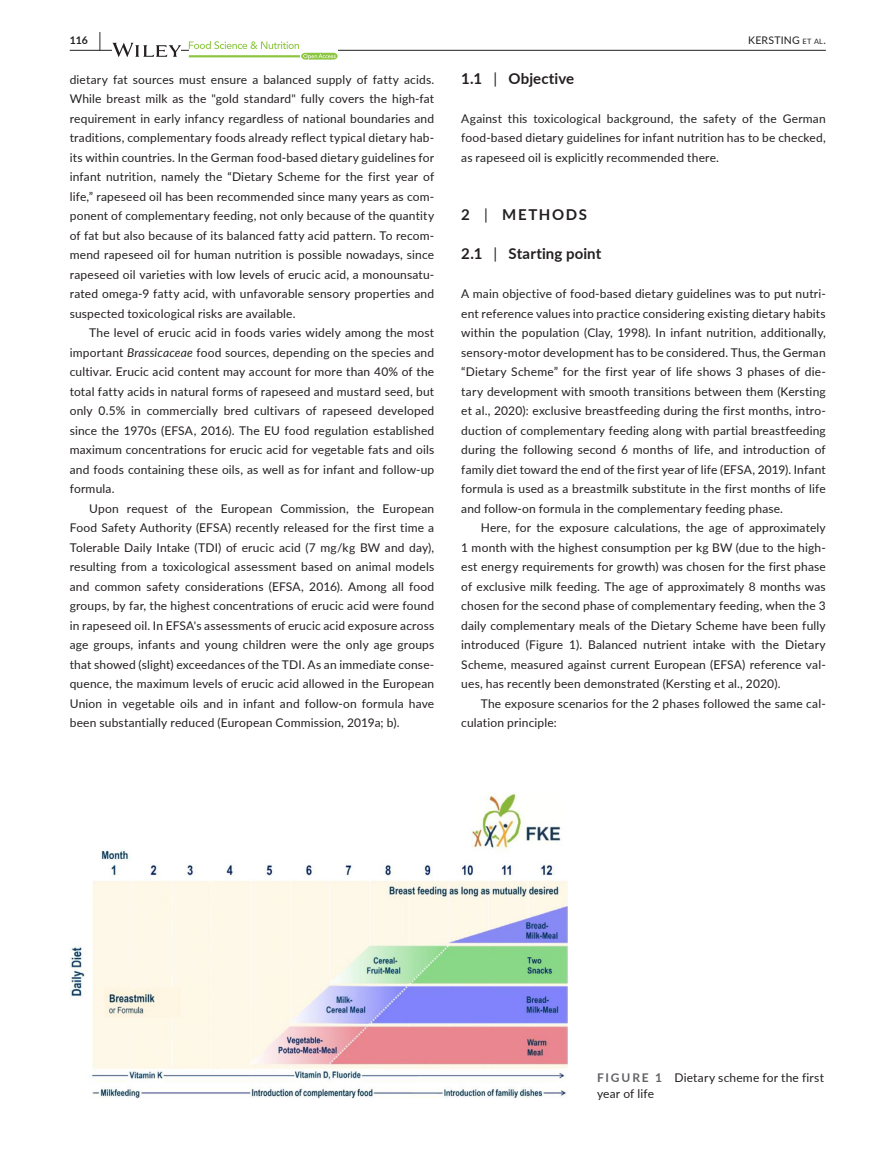
<style>
.page{position:relative;width:893px;height:1174px;background:#fff}
.page>*{position:absolute;margin:0;border:0;box-sizing:border-box;transform-origin:0 0}
.t1{font:700 15px "Lato";letter-spacing:.01em;color:#231f20}
.t2{font:700 15px "Lato";letter-spacing:.11em;color:#231f20}
.t3{font:12px/19.5px "Lato";letter-spacing:.015em;color:#231f20;text-align:justify}
.t4{font:10.5px "Lato";letter-spacing:.02em;color:#231f20}
.t5{font:700 10.5px "Lato";color:#231f20}
.s1{font-size:19.5px}
.s2{font-size:7.35px}
.s3{font-style:italic}
.s4{font-weight:400}
.s5{font-weight:700;color:#636366}
</style>
<div class="page">
<hr style="left:70px;top:50px;width:756px;height:1px;background:#231f20">
<svg style="left:112px;top:43px;width:69px;height:14px"></svg>
<svg style="left:189px;top:41px;width:149px;height:19px"></svg>
<img style="left:70px;top:793px;width:497px;height:305px">
<p class="t5" style="left:70px;top:33px;width:33px">116 <span class="s1">|</span></p>
<p class="t4" style="left:748px;top:33px;width:79px">KERSTING <span class="s2">et al</span>.</p>
<p class="t3" style="left:70px;top:69px;width:366px">dietary fat sources must ensure a balanced supply of fatty acids.<br>While breast milk as the "gold standard" fully covers the high-fat requirement in early infancy regardless of national boundaries and traditions, complementary foods already reflect typical dietary hab&shy;its within countries. In the German food-based dietary guidelines for infant nutrition, namely the “Dietary Scheme for the first year of life,” rapeseed oil has been recommended since many years as com&shy;ponent of complementary feeding, not only because of the quantity of fat but also because of its balanced fatty acid pattern. To recom&shy;mend rapeseed oil for human nutrition is possible nowadays, since rapeseed oil varieties with low levels of erucic acid, a monounsatu&shy;rated omega-9 fatty acid, with unfavorable sensory properties and suspected toxicological risks are available.</p>
<p class="t3" style="left:70px;top:323px;width:366px;text-indent:20px">The level of erucic acid in foods varies widely among the most important <span class="s3">Brassicaceae</span> food sources, depending on the species and cultivar. Erucic acid content may account for more than 40% of the total fatty acids in natural forms of rapeseed and mustard seed, but only 0.5% in commercially bred cultivars of rapeseed developed since the 1970s (EFSA, 2016). The EU food regulation established maximum concentrations for erucic acid for vegetable fats and oils and foods containing these oils, as well as for infant and follow-up formula.</p>
<p class="t3" style="left:70px;top:498px;width:366px;text-indent:20px">Upon request of the European Commission, the European Food Safety Authority (EFSA) recently released for the first time a Tolerable Daily Intake (TDI) of erucic acid (7 mg/kg BW and day), resulting from a toxicological assessment based on animal models and common safety considerations (EFSA, 2016). Among all food groups, by far, the highest concentrations of erucic acid were found in rapeseed oil. In EFSA's assessments of erucic acid exposure across age groups, infants and young children were the only age groups that showed (slight) exceedances of the TDI. As an immediate conse&shy;quence, the maximum levels of erucic acid allowed in the European Union in vegetable oils and in infant and follow-on formula have been substantially reduced (European Commission, 2019a; b).</p>
<p class="t1" style="left:461px;top:67px;width:115px">1.1 <span class="s4">|</span> Objective</p>
<p class="t3" style="left:461px;top:108px;width:366px">Against this toxicological background, the safety of the German food-based dietary guidelines for infant nutrition has to be checked, as rapeseed oil is explicitly recommended there.</p>
<p class="t2" style="left:461px;top:204px;width:127px">2 <span class="s4">|</span> METHODS</p>
<p class="t1" style="left:461px;top:243px;width:141px">2.1 <span class="s4">|</span> Starting point</p>
<p class="t3" style="left:461px;top:284px;width:366px">A main objective of food-based dietary guidelines was to put nutri&shy;ent reference values into practice considering existing dietary habits within the population (Clay, 1998). In infant nutrition, additionally, sensory-motor development has to be considered. Thus, the German “Dietary Scheme” for the first year of life shows 3 phases of die&shy;tary development with smooth transitions between them (Kersting et al., 2020): exclusive breastfeeding during the first months, intro&shy;duction of complementary feeding along with partial breastfeeding during the following second 6 months of life, and introduction of family diet toward the end of the first year of life (EFSA, 2019). Infant formula is used as a breastmilk substitute in the first months of life and follow-on formula in the complementary feeding phase.</p>
<p class="t3" style="left:461px;top:518px;width:366px;text-indent:20px">Here, for the exposure calculations, the age of approximately 1 month with the highest consumption per kg BW (due to the high&shy;est energy requirements for growth) was chosen for the first phase of exclusive milk feeding. The age of approximately 8 months was chosen for the second phase of complementary feeding, when the 3 daily complementary meals of the Dietary Scheme have been fully introduced (Figure 1). Balanced nutrient intake with the Dietary Scheme, measured against current European (EFSA) reference val&shy;ues, has recently been demonstrated (Kersting et al., 2020).</p>
<p class="t3" style="left:461px;top:693px;width:366px;text-indent:20px">The exposure scenarios for the 2 phases followed the same cal&shy;culation principle:</p>
<p class="t3" style="left:597px;top:1068px;width:228px;line-height:16.5px"><span class="s5">FIGURE 1</span> Dietary scheme for the first year of life</p>
</div>
